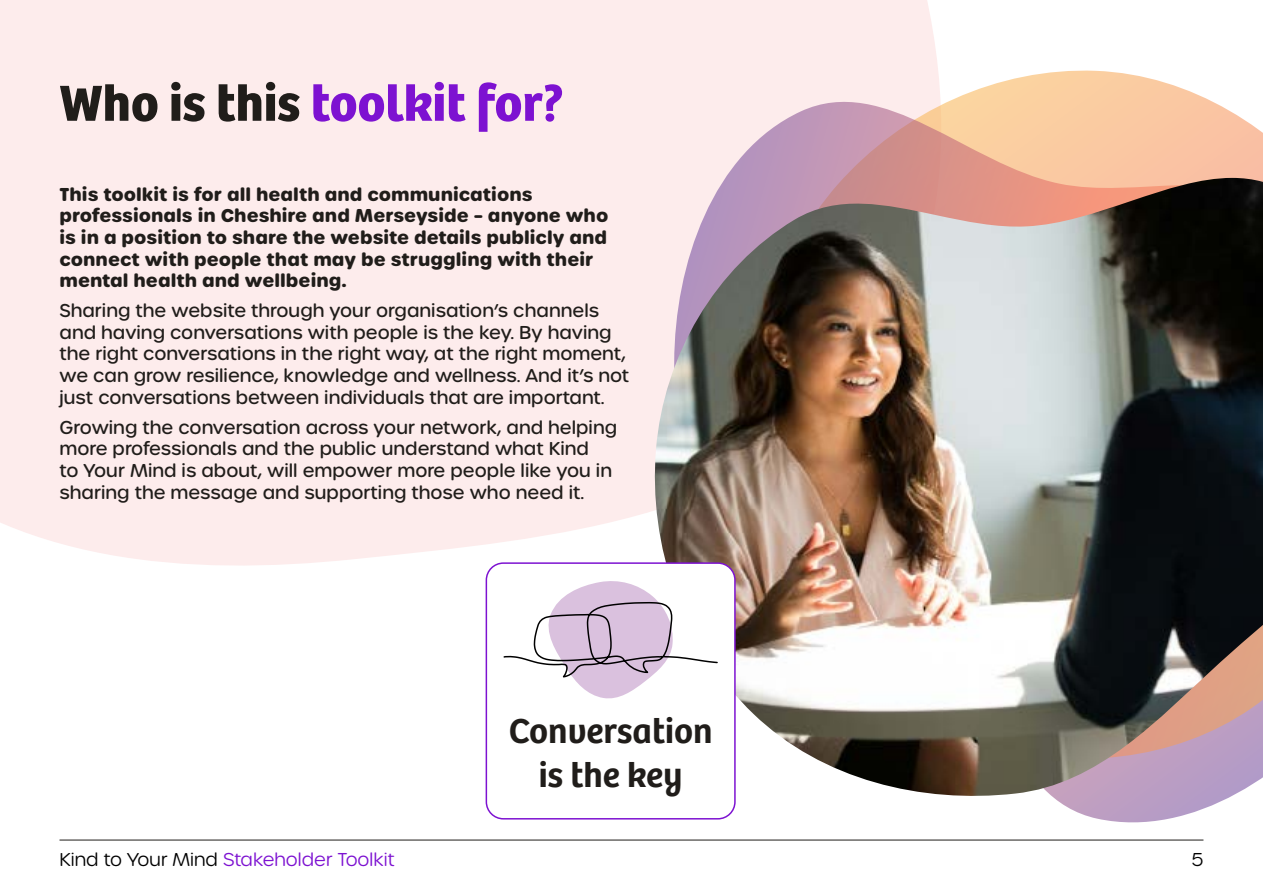
<style>
.page{position:relative;width:1263px;height:893px;background:#fff}
.page>*{position:absolute;margin:0;border:0;box-sizing:border-box;transform-origin:0 0}
.t1{font:700 52.5px "Bree";color:#7d12d1}
.t2{font:600 36px/43.2px "Bree";color:#201d1a;text-align:center}
.t3{font:500 18px/21.6px "Urbane Rounded";color:#201d1a}
.t4{font:700 18px/21.6px "Urbane Rounded";color:#201d1a}
.t5{font:300 18px "Urbane Rounded";color:#7d12d1}
.t6{font:300 18px "Urbane Rounded";color:#000}
.s1{color:#201d1a}
.s2{color:#000}
</style>
<div class="page">
<div style="left:0;top:0;width:938px;height:575px;background:#fdecec"></div>
<svg style="left:748px;top:67px;width:467px;height:756px"></svg>
<svg style="left:674px;top:72px;width:589px;height:106px;background:#efcabc"></svg>
<img style="left:648px;top:178px;width:615px;height:626px">
<div style="left:486px;top:563px;width:249px;height:256px;background:#fff;border-radius:17px"></div>
<div style="left:486px;top:562px;width:250px;height:257px;border:2px solid #7d12d1;border-radius:17px"></div>
<svg style="left:503px;top:581px;width:215px;height:118px"></svg>
<hr style="left:59px;top:840px;width:1144px;height:1px;background:#201d1a">
<h1 class="t1" style="left:59px;top:61px;width:506px"><span class="s1">Who is this</span> toolkit for?</h1>
<p class="t4" style="left:59px;top:184px;width:550px">This toolkit is for all health and communications professionals in Cheshire and Merseyside – anyone who is in a position to share the website details publicly and connect with people that may be struggling with their mental health and wellbeing.</p>
<p class="t3" style="left:59px;top:300px;width:571px">Sharing the website through your organisation’s channels and having conversations with people is the key. By having the right conversations in the right way, at the right moment, we can grow resilience, knowledge and wellness. And it’s not just conversations between individuals that are important.</p>
<p class="t3" style="left:59px;top:416px;width:559px">Growing the conversation across your network, and helping more professionals and the public understand what Kind<br>to Your Mind is about, will empower more people like you in sharing the message and supporting those who need it.</p>
<h2 class="t2" style="left:509px;top:707px;width:205px">Conversation is the key</h2>
<p class="t5" style="left:59px;top:848px;width:337px"><span class="s2">Kind to Your Mind</span> Stakeholder Toolkit</p>
<p class="t6" style="left:1191px;top:848px;width:13px">5</p>
</div>
